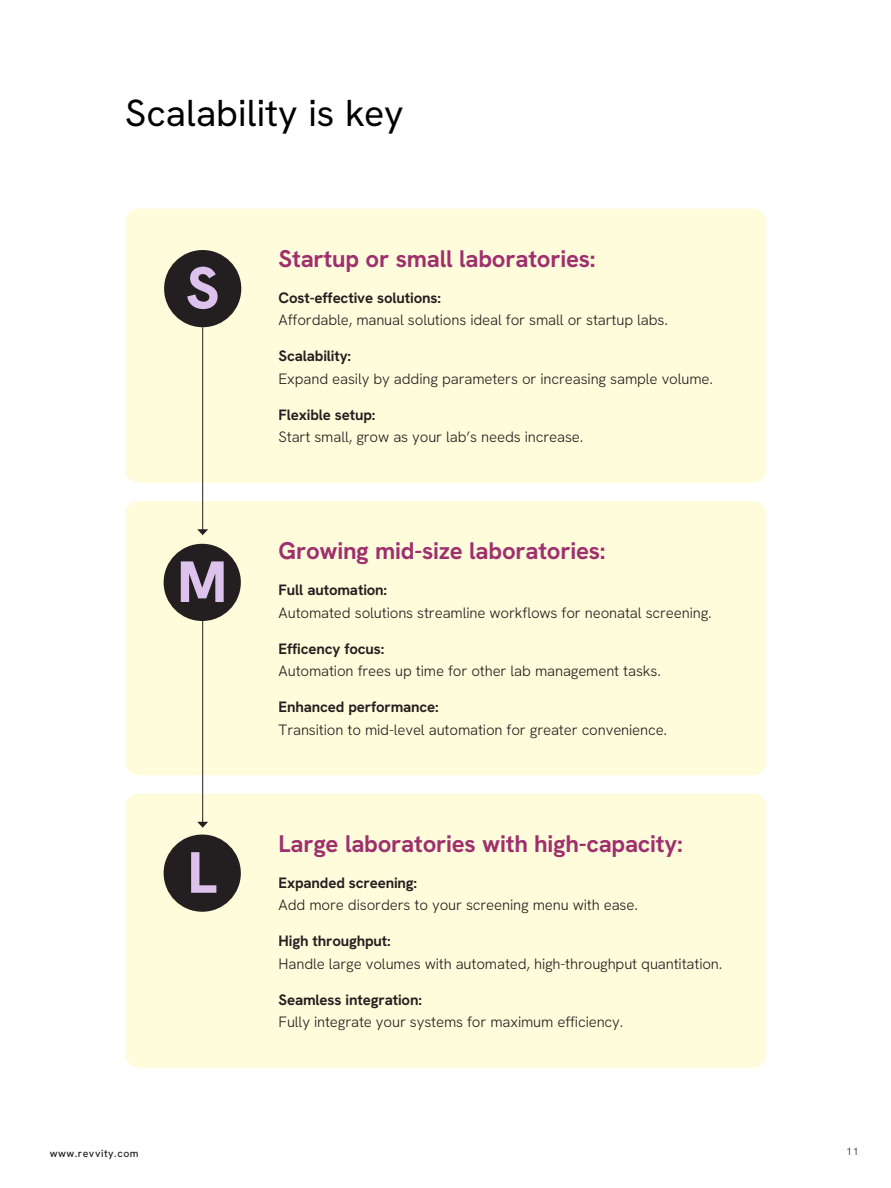
<style>
.page{position:relative;width:891px;height:1188px;background:#fff}
.page>*{position:absolute;margin:0;border:0;box-sizing:border-box;transform-origin:0 0}
.t1{font:58.2px "Hanken Grotesk";color:#dcc2ec}
.Intro_Head{font:37.5px "Hanken Grotesk";color:#000}
.t2{font:700 24px "Hanken Grotesk";letter-spacing:-.01em;color:#9e306e}
.t3{font:300 15px/22.5px "Hanken Grotesk";letter-spacing:-.01em;color:#231f20}
.t4{font:500 10.5px "Hanken Grotesk";letter-spacing:.05em;color:#231f20}
.t5{font:300 10.5px "Hanken Grotesk";color:#231f20}
.s1{font-weight:700}
</style>
<div class="page">
<div style="left:125px;top:209px;width:642px;height:274px;background:#fffcdb;border-radius:14px"></div>
<div style="left:125px;top:501px;width:642px;height:274px;background:#fffcdb;border-radius:14px"></div>
<div style="left:125px;top:794px;width:642px;height:274px;background:#fffcdb;border-radius:14px"></div>
<div style="left:164px;top:250px;width:77px;height:77px;background:#231f20;border-radius:50%"></div>
<div style="left:164px;top:544px;width:77px;height:77px;background:#231f20;border-radius:50%"></div>
<div style="left:164px;top:835px;width:77px;height:77px;background:#231f20;border-radius:50%"></div>
<hr style="left:202px;top:327px;width:1px;height:203px;background:#231f20">
<svg style="left:197px;top:529px;width:11px;height:6px"></svg>
<hr style="left:202px;top:620px;width:1px;height:203px;background:#231f20">
<svg style="left:197px;top:822px;width:11px;height:6px"></svg>
<p class="Intro_Head" style="left:125px;top:89px;width:280px">Scalability is key</p>
<p class="t1" style="left:186px;top:250px;width:35px">S</p>
<p class="t1" style="left:177px;top:544px;width:52px">M</p>
<p class="t1" style="left:187px;top:835px;width:31px">L</p>
<p class="t2" style="left:279px;top:243px;width:318px">Startup or small laboratories:</p>
<p class="t3" style="left:279px;top:286px;width:391px"><span class="s1">Cost-effective solutions:<br></span>Affordable, manual solutions ideal for small or startup labs.</p>
<p class="t3" style="left:279px;top:344px;width:436px"><span class="s1">Scalability:<br></span>Expand easily by adding parameters or increasing sample volume.</p>
<p class="t3" style="left:279px;top:403px;width:306px"><span class="s1">Flexible setup:<br></span>Start small, grow as your lab’s needs increase.</p>
<p class="t2" style="left:279px;top:535px;width:328px">Growing mid-size laboratories:</p>
<p class="t3" style="left:279px;top:578px;width:435px"><span class="s1">Full automation:<br></span>Automated solutions streamline workflows for neonatal screening.</p>
<p class="t3" style="left:279px;top:637px;width:384px"><span class="s1">Efficency focus:<br></span>Automation frees up time for other lab management tasks.</p>
<p class="t3" style="left:279px;top:695px;width:390px"><span class="s1">Enhanced performance:<br></span>Transition to mid-level automation for greater convenience.</p>
<p class="t2" style="left:279px;top:828px;width:406px">Large laboratories with high-capacity:</p>
<p class="t3" style="left:279px;top:871px;width:361px"><span class="s1">Expanded screening:<br></span>Add more disorders to your screening menu with ease.</p>
<p class="t3" style="left:279px;top:929px;width:445px"><span class="s1">High throughput:<br></span>Handle large volumes with automated, high-throughput quantitation.</p>
<p class="t3" style="left:279px;top:988px;width:346px"><span class="s1">Seamless integration:<br></span>Fully integrate your systems for maximum efficiency.</p>
<p class="t4" style="left:50px;top:1147px;width:90px">www.revvity.com</p>
<p class="t5" style="left:846px;top:1145px;width:14px">11</p>
</div>
